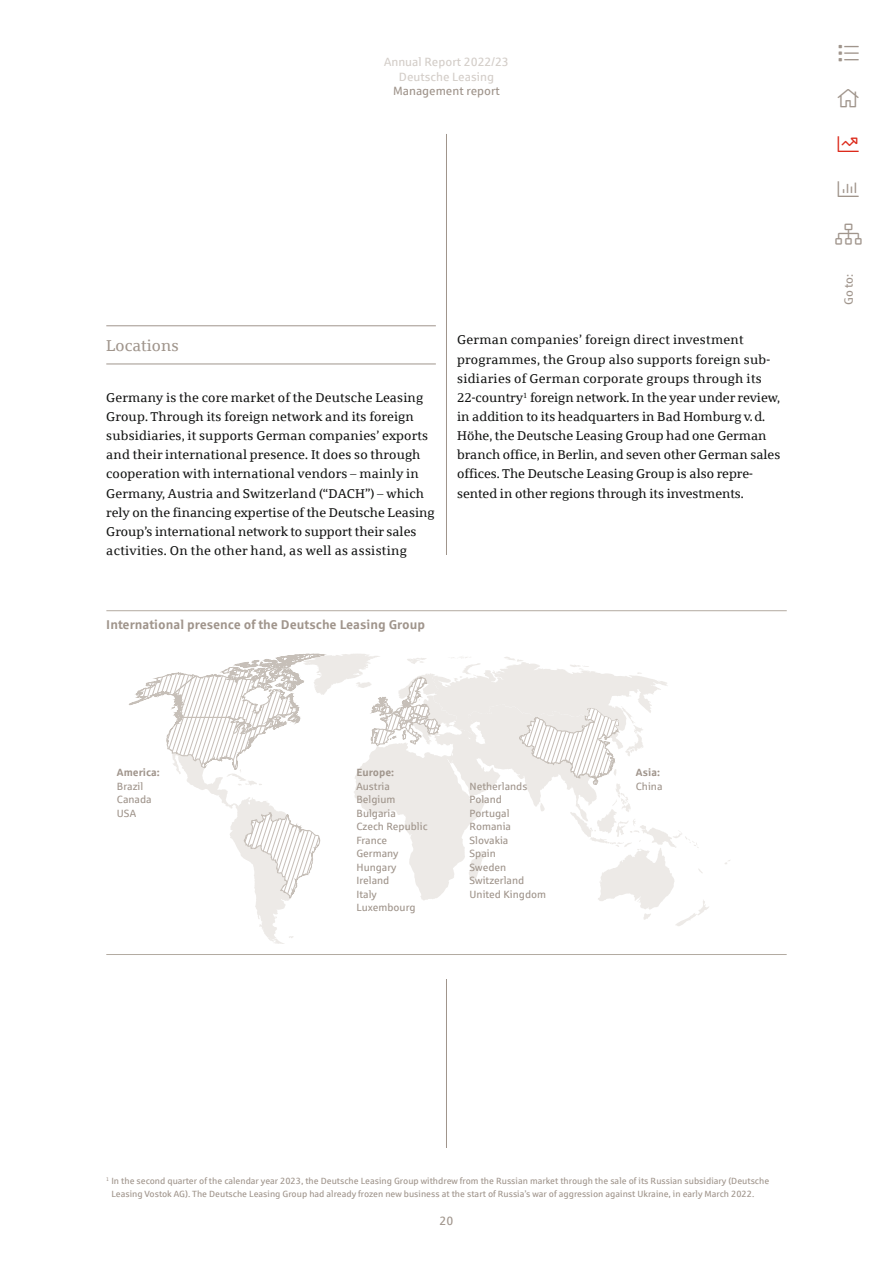
<style>
.page{position:relative;width:893px;height:1263px;background:#fff}
.page>*{position:absolute;margin:0;border:0;box-sizing:border-box;transform-origin:0 0}
.t1{font:300 21px "Font Awesome 5 Pro";color:#a0958c}
.t2{font:300 21px "Font Awesome 5 Pro";color:#dc2a1b}
.t3{font:15.75px "Sparkasse Serif";color:#a0958c}
.t4{font:12.75px/19.2px "Sparkasse Serif";letter-spacing:.01em;color:#131413}
.t5{font:700 12.75px "Sparkasse Rg";color:#a0958c}
.t6{font:12px/14.4px "Sparkasse Rg";color:#d4cec9;text-align:center}
.t7{font:12px "Sparkasse Rg";color:#a0958c}
.t8{font:10.5px/13.5px "Sparkasse Rg";color:#a0958c}
.t9{font:700 10.5px "Sparkasse Rg";color:#a0958c}
.t10{font:9px/12.8px "Sparkasse Rg";color:#a0958c}
</style>
<div class="page">
<hr style="left:446px;top:134px;width:1px;height:1052px;background:#a0958c">
<div style="left:425px;top:555px;width:43px;height:423px;background:#fff"></div>
<div style="left:425px;top:1148px;width:43px;height:53px;background:#fff"></div>
<svg style="left:129px;top:653px;width:580px;height:291px"></svg>
<hr style="left:106px;top:954px;width:681px;height:1px;background:#b3aaa1">
<hr style="left:106px;top:610px;width:681px;height:1px;background:#b3aaa1">
<hr style="left:106px;top:325px;width:330px;height:1px;background:#a0958c">
<hr style="left:106px;top:364px;width:330px;height:1px;background:#a0958c">
<p class="t6" style="left:384px;top:55px;width:126px">Annual Report 2022/23<br>Deutsche Leasing</p>
<p class="t7" style="left:393px;top:84px;width:108px">Management report</p>
<p class="t3" style="left:106px;top:336px;width:74px">Locations</p>
<p class="t4" style="left:106px;top:388px;width:330px">Germany is the core market of the Deutsche Leasing Group. Through its foreign network and its foreign subsidiaries, it supports German companies’ exports and their international presence. It does so through cooperation with international vendors – mainly in Germany, Austria and Switzerland (“DACH”) – which rely on the financing expertise of the Deutsche Leasing Group’s international network to support their sales activities. On the other hand, as well as assisting</p>
<p class="t4" style="left:457px;top:330px;width:325px">German companies’ foreign direct investment programmes, the Group also supports foreign sub-- sidiaries of German corporate groups through its 22-country<sup>1</sup> foreign network. In the year under review, in addition to its headquarters in Bad Homburg v.d.<br>Höhe, the Deutsche Leasing Group had one German branch office, in Berlin, and seven other German sales offices. The Deutsche Leasing Group is also repre&shy;sented in other regions through its investments.</p>
<p class="t5" style="left:106px;top:617px;width:320px">International presence of the Deutsche Leasing Group</p>
<p class="t9" style="left:117px;top:766px;width:44px">America:</p>
<p class="t8" style="left:117px;top:779px;width:36px">Brazil<br>Canada<br>USA</p>
<p class="t9" style="left:356px;top:766px;width:39px">Europe:</p>
<p class="t8" style="left:356px;top:779px;width:73px">Austria<br>Belgium<br>Bulgaria<br>Czech Republic<br>France<br>Germany<br>Hungary<br>Ireland<br>Italy<br>Luxembourg</p>
<p class="t9" style="left:636px;top:766px;width:26px">Asia:</p>
<p class="t8" style="left:470px;top:779px;width:59px">Netherlands</p>
<p class="t8" style="left:636px;top:779px;width:28px">China</p>
<p class="t8" style="left:470px;top:793px;width:78px">Poland<br>Portugal<br>Romania<br>Slovakia<br>Spain<br>Sweden<br>Switzerland<br>United Kingdom</p>
<h1 class="t1" style="left:838px;top:42px;width:22px">●▲▼</h1>
<h1 class="t2" style="left:838px;top:133px;width:23px">▼●■</h1>
<p class="t7" style="left:841px;top:305px;width:33px;rotate:-90deg">Go to:</p>
<p class="t10" style="left:111px;top:1174px;width:659px;text-indent:-5px"><sup>1</sup> In the second quarter of the calendar year 2023, the Deutsche Leasing Group withdrew from the Russian market through the sale of its Russian subsidiary (Deutsche<br>Leasing Vostok AG). The Deutsche Leasing Group had already frozen new business at the start of Russia’s war of aggression against Ukraine, in early March 2022.</p>
<p class="t7" style="left:440px;top:1213px;width:15px">20</p>
</div>
